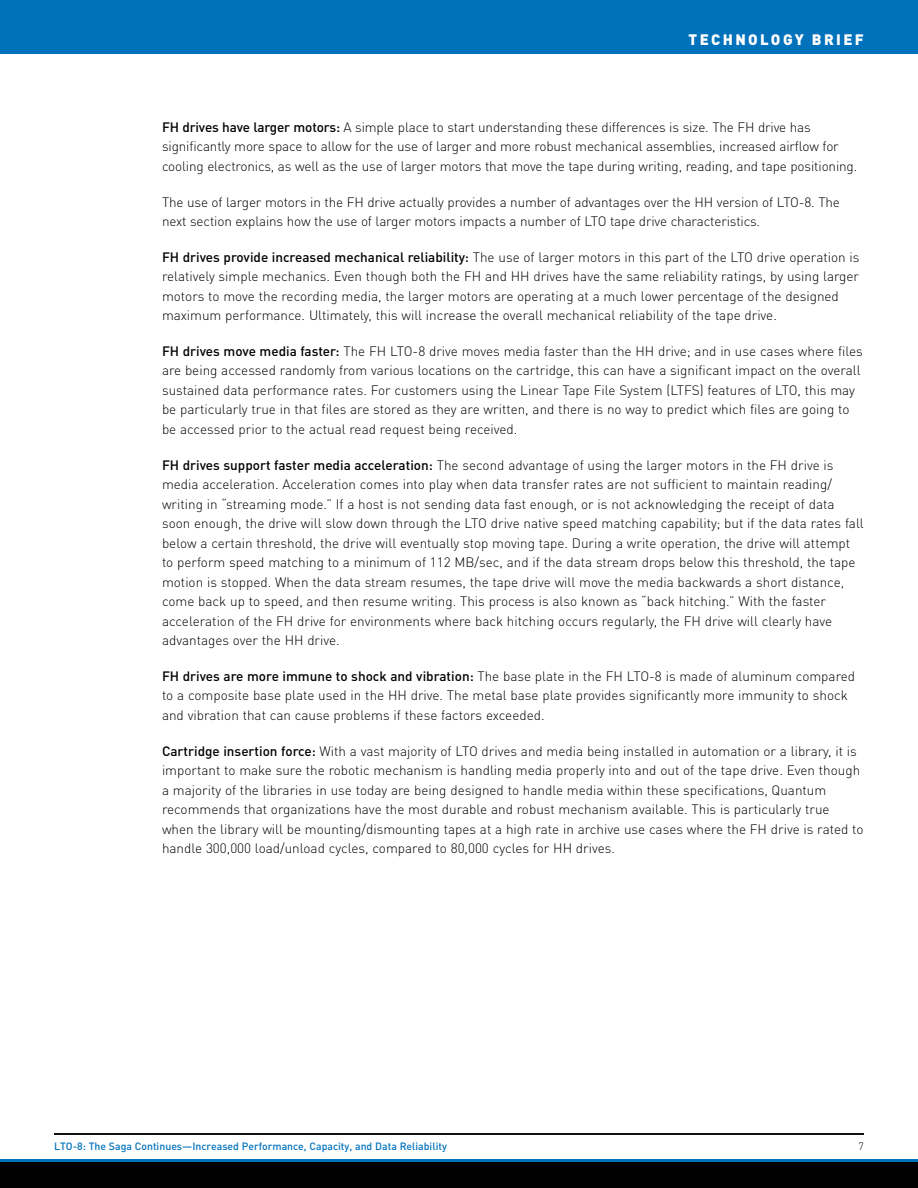
<style>
.page{position:relative;width:918px;height:1188px;background:#fff}
.page>*{position:absolute;margin:0;border:0;box-sizing:border-box;transform-origin:0 0}
.t1{font:900 15px "DIN Pro";letter-spacing:.16em;color:#fff}
.main_copy{font:300 13.5px/19.5px "DIN Pro";color:#000}
.t2{font:500 10.5px "DIN Pro";color:#0072bc}
.t3{font:300 10.5px "DIN Pro";color:#000}
.s1{font-weight:500}
</style>
<div class="page">
<div style="left:0;top:0;width:918px;height:54px;background:#0072bc"></div>
<div style="left:0;top:1162px;width:918px;height:26px;background:#000"></div>
<hr style="left:0;top:1160px;width:918px;height:2px;background:#0072bc">
<hr style="left:54px;top:1133px;width:810px;height:2px;background:#000">
<p class="t1" style="left:689px;top:27px;width:177px">TECHNOLOGY BRIEF</p>
<p class="main_copy" style="left:162px;top:116px;width:697px"><span class="s1">FH drives have larger motors:</span> A simple place to start understanding these differences is size. The FH drive has significantly more space to allow for the use of larger and more robust mechanical assemblies, increased airflow for cooling electronics, as well as the use of larger motors that move the tape during writing, reading, and tape positioning.</p>
<p class="main_copy" style="left:162px;top:191px;width:680px">The use of larger motors in the FH drive actually provides a number of advantages over the HH version of LTO-8. The next section explains how the use of larger motors impacts a number of LTO tape drive characteristics.</p>
<p class="main_copy" style="left:162px;top:246px;width:699px"><span class="s1">FH drives provide increased mechanical reliability:</span> The use of larger motors in this part of the LTO drive operation is relatively simple mechanics. Even though both the FH and HH drives have the same reliability ratings, by using larger motors to move the recording media, the larger motors are operating at a much lower percentage of the designed maximum performance. Ultimately, this will increase the overall mechanical reliability of the tape drive.</p>
<p class="main_copy" style="left:162px;top:340px;width:702px"><span class="s1">FH drives move media faster:</span> The FH LTO-8 drive moves media faster than the HH drive; and in use cases where files are being accessed randomly from various locations on the cartridge, this can have a significant impact on the overall sustained data performance rates. For customers using the Linear Tape File System (LTFS) features of LTO, this may be particularly true in that files are stored as they are written, and there is no way to predict which files are going to be accessed prior to the actual read request being received.</p>
<p class="main_copy" style="left:162px;top:454px;width:703px"><span class="s1">FH drives support faster media acceleration:</span> The second advantage of using the larger motors in the FH drive is media acceleration. Acceleration comes into play when data transfer rates are not sufficient to maintain reading/ writing in “streaming mode.” If a host is not sending data fast enough, or is not acknowledging the receipt of data soon enough, the drive will slow down through the LTO drive native speed matching capability; but if the data rates fall below a certain threshold, the drive will eventually stop moving tape. During a write operation, the drive will attempt to perform speed matching to a minimum of 112 MB/sec, and if the data stream drops below this threshold, the tape motion is stopped. When the data stream resumes, the tape drive will move the media backwards a short distance, come back up to speed, and then resume writing. This process is also known as “back hitching.” With the faster acceleration of the FH drive for environments where back hitching occurs regularly, the FH drive will clearly have advantages over the HH drive.</p>
<p class="main_copy" style="left:162px;top:665px;width:695px"><span class="s1">FH drives are more immune to shock and vibration:</span> The base plate in the FH LTO-8 is made of aluminum compared to a composite base plate used in the HH drive. The metal base plate provides significantly more immunity to shock and vibration that can cause problems if these factors exceeded.</p>
<p class="main_copy" style="left:162px;top:740px;width:703px"><span class="s1">Cartridge insertion force:</span> With a vast majority of LTO drives and media being installed in automation or a library, it is important to make sure the robotic mechanism is handling media properly into and out of the tape drive. Even though a majority of the libraries in use today are being designed to handle media within these specifications, Quantum recommends that organizations have the most durable and robust mechanism available. This is particularly true when the library will be mounting/dismounting tapes at a high rate in archive use cases where the FH drive is rated to handle 300,000 load/unload cycles, compared to 80,000 cycles for HH drives.</p>
<p class="t2" style="left:54px;top:1138px;width:394px">LTO-8: The Saga Continues—Increased Performance, Capacity, and Data Reliability</p>
<p class="t3" style="left:859px;top:1138px;width:7px">7</p>
</div>
